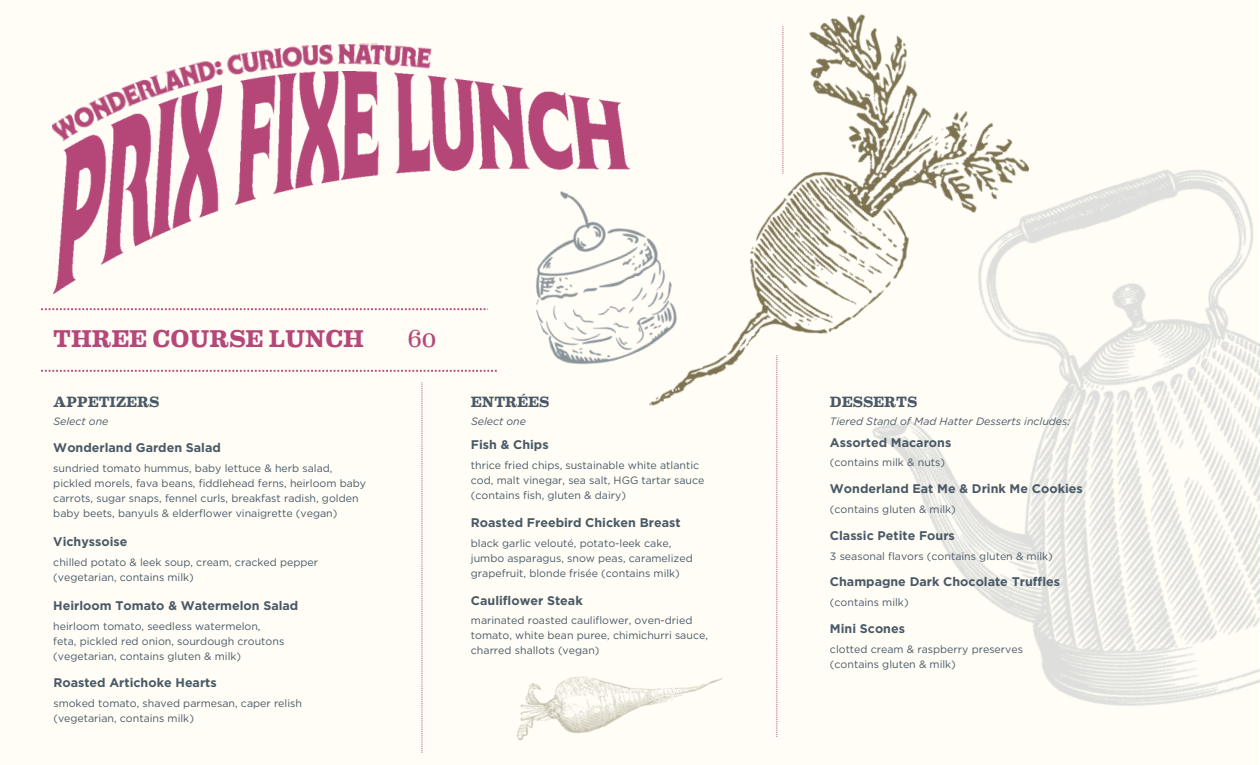
<style>
.page{position:relative;width:1260px;height:765px;background:#fff}
.page>*{position:absolute;margin:0;border:0;box-sizing:border-box;transform-origin:0 0}
.t1{font:700 24.38px "Eames Century Modern";color:#b54879}
.t2{font:24.38px "Eames Century Modern";color:#b54879}
.t3{font:700 15px "Eames Century Modern";color:#495966}
.t4{font:700 12.5px "Gotham";color:#495966}
.t5{font:10.62px/15px "Gotham";color:#495966}
.t6{font:italic 10.62px "Gotham";color:#495966}
</style>
<div class="page">
<div style="left:0;top:0;width:1259px;height:765px;background:#fffdf6"></div>
<svg style="left:41px;top:308px;width:447px;height:2px"></svg>
<svg style="left:41px;top:370px;width:456px;height:2px"></svg>
<svg style="left:421px;top:382px;width:1px;height:371px"></svg>
<img style="left:649px;top:14px;width:345px;height:401px">
<img style="left:53px;top:76px;width:576px;height:218px">
<img style="left:823px;top:129px;width:437px;height:577px">
<svg style="left:782px;top:26px;width:1px;height:148px"></svg>
<svg style="left:776px;top:355px;width:1px;height:382px"></svg>
<img style="left:51px;top:43px;width:383px;height:99px">
<img style="left:503px;top:168px;width:185px;height:211px">
<img style="left:517px;top:676px;width:206px;height:65px">
<p class="t1" style="left:53px;top:327px;width:312px">THREE COURSE LUNCH</p>
<p class="t2" style="left:408px;top:327px;width:30px">60</p>
<h2 class="t3" style="left:53px;top:395px;width:107px">APPETIZERS</h2>
<p class="t3" style="left:471px;top:395px;width:80px">ENTRÉES</p>
<h3 class="t3" style="left:830px;top:395px;width:89px">DESSERTS</h3>
<p class="t4" style="left:53px;top:440px;width:169px">Wonderland Garden Salad</p>
<h3 class="t4" style="left:471px;top:437px;width:79px">Fish &amp; Chips</h3>
<p class="t4" style="left:830px;top:435px;width:123px">Assorted Macarons</p>
<h3 class="t4" style="left:830px;top:481px;width:254px">Wonderland Eat Me &amp; Drink Me Cookies</h3>
<p class="t4" style="left:830px;top:528px;width:126px">Classic Petite Fours</p>
<h3 class="t4" style="left:830px;top:574px;width:232px">Champagne Dark Chocolate Truffles</h3>
<p class="t4" style="left:830px;top:621px;width:77px">Mini Scones</p>
<p class="t6" style="left:53px;top:414px;width:57px">Select one</p>
<p class="t6" style="left:471px;top:414px;width:57px">Select one</p>
<h3 class="t6" style="left:830px;top:414px;width:242px">Tiered Stand of Mad Hatter Desserts includes:</h3>
<p class="t5" style="left:830px;top:454px;width:117px">(contains milk &amp; nuts)</p>
<p class="t5" style="left:830px;top:502px;width:127px">(contains gluten &amp; milk)</p>
<p class="t5" style="left:830px;top:549px;width:224px">3 seasonal flavors (contains gluten &amp; milk)</p>
<h3 class="t5" style="left:830px;top:594px;width:80px">(contains milk)</h3>
<h3 class="t5" style="left:830px;top:641px;width:195px">clotted cream &amp; raspberry preserves</h3>
<p class="t5" style="left:830px;top:656px;width:127px">(contains gluten &amp; milk)</p>
<p class="t5" style="left:471px;top:458px;width:230px">thrice fried chips, sustainable white atlantic</p>
<p class="t5" style="left:471px;top:473px;width:235px">cod, malt vinegar, sea salt, HGG tartar sauce</p>
<h3 class="t5" style="left:471px;top:488px;width:157px">(contains fish, gluten &amp; dairy)</h3>
<h2 class="t5" style="left:53px;top:461px;width:281px">sundried tomato hummus, baby lettuce &amp; herb salad,</h2>
<h2 class="t5" style="left:53px;top:476px;width:314px">pickled morels, fava beans, fiddlehead ferns, heirloom baby carrots, sugar snaps, fennel curls, breakfast radish, golden baby beets, banyuls &amp; elderflower vinaigrette (vegan)</h2>
<p class="t4" style="left:471px;top:515px;width:211px">Roasted Freebird Chicken Breast</p>
<h3 class="t4" style="left:53px;top:534px;width:76px">Vichyssoise</h3>
<p class="t5" style="left:471px;top:535px;width:202px">black garlic velouté, potato-leek cake,</p>
<h3 class="t5" style="left:471px;top:550px;width:223px">jumbo asparagus, snow peas, caramelized grapefruit, blonde frisée (contains milk)</h3>
<p class="t5" style="left:53px;top:554px;width:266px">chilled potato &amp; leek soup, cream, cracked pepper (vegetarian, contains milk)</p>
<p class="t4" style="left:471px;top:593px;width:113px">Cauliflower Steak</p>
<p class="t4" style="left:53px;top:598px;width:247px">Heirloom Tomato &amp; Watermelon Salad</p>
<p class="t5" style="left:471px;top:613px;width:239px">marinated roasted cauliflower, oven-dried tomato, white bean puree, chimichurri sauce, charred shallots (vegan)</p>
<h3 class="t5" style="left:53px;top:618px;width:209px">heirloom tomato, seedless watermelon,</h3>
<p class="t5" style="left:53px;top:633px;width:232px">feta, pickled red onion, sourdough croutons</p>
<p class="t5" style="left:53px;top:648px;width:189px">(vegetarian, contains gluten &amp; milk)</p>
<h1 class="t4" style="left:53px;top:675px;width:165px">Roasted Artichoke Hearts</h1>
<p class="t5" style="left:53px;top:695px;width:250px">smoked tomato, shaved parmesan, caper relish</p>
<p class="t5" style="left:53px;top:710px;width:142px">(vegetarian, contains milk)</p>
</div>
